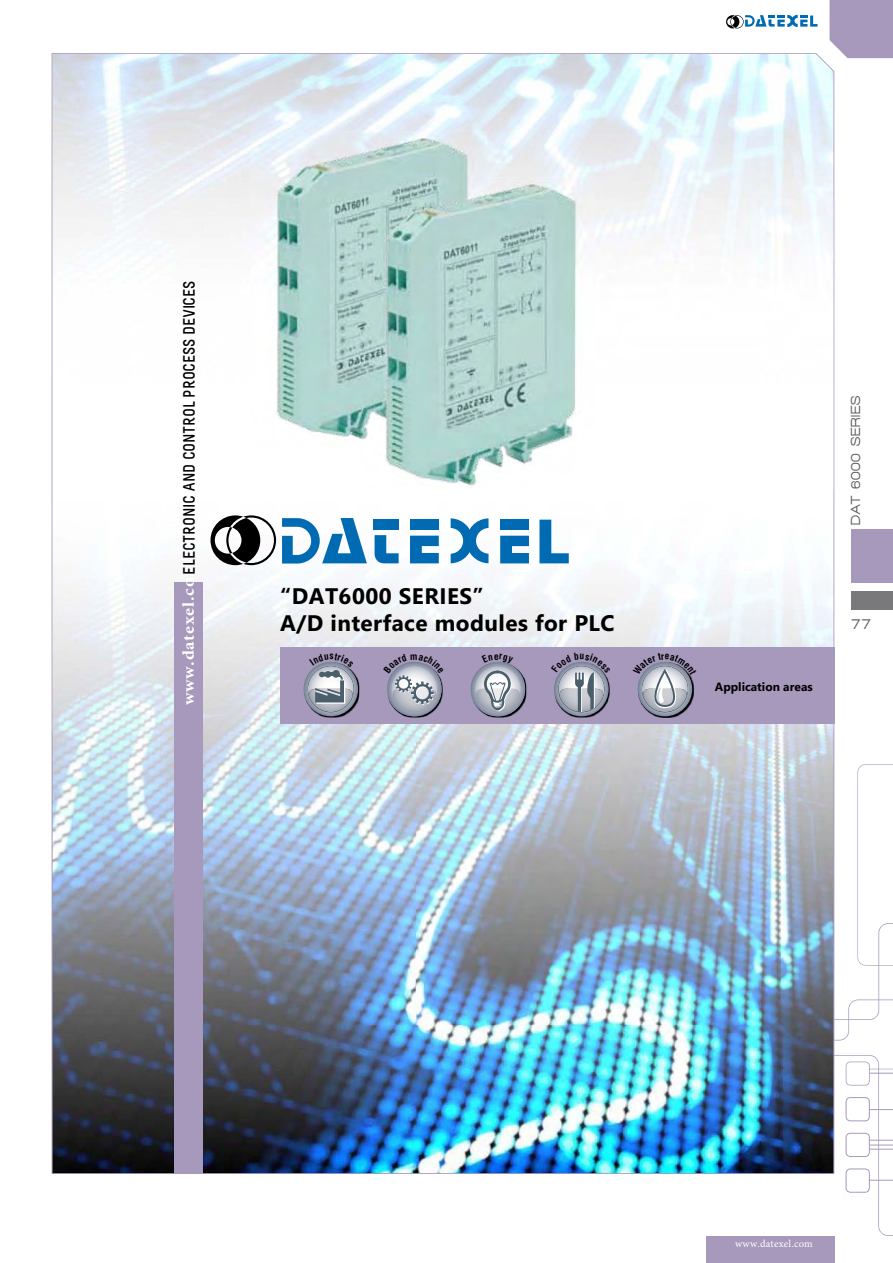
<style>
.page{position:relative;width:893px;height:1263px;background:#fff}
.page>*{position:absolute;margin:0;border:0;box-sizing:border-box;transform-origin:0 0}
.t1{font:700 22.5px/27px "Segoe WP";letter-spacing:.02em;color:#000}
.t2{font:700 16.5px "Melbourne";color:#000;scale:.96 1}
.t3{font:700 16.5px "Minion Pro";letter-spacing:.04em;color:#fff;scale:1.1 1}
.t4{font:900 15px "Walkway Expand";color:#58585a;scale:.8 1}
.t5{font:900 13.5px "Walkway Expand";letter-spacing:.07em;color:#58585a;scale:.8 1}
.t6{font:700 12px "Segoe WP";color:#000}
.t7{font:10.5px "Minion Pro";letter-spacing:.02em;color:#fff}
</style>
<div class="page">
<svg style="left:834px;top:1055px;width:59px;height:181px"></svg>
<svg style="left:834px;top:764px;width:59px;height:276px"></svg>
<div style="left:829px;top:0;width:64px;height:58px;background:#a699bc"></div>
<div style="left:851px;top:592px;width:42px;height:18px;background:#79797b"></div>
<div style="left:851px;top:529px;width:42px;height:54px;background:#a699bc"></div>
<div style="left:706px;top:1236px;width:128px;height:27px;background:#a699bc"></div>
<svg style="left:726px;top:15px;width:92px;height:13px"></svg>
<img style="left:52px;top:53px;width:782px;height:1121px">
<div style="left:410px;top:519px;width:29px;height:10px;background:#006ab3"></div>
<svg style="left:410px;top:536px;width:29px;height:27px"></svg>
<div style="left:500px;top:519px;width:29px;height:10px;background:#006ab3"></div>
<svg style="left:500px;top:536px;width:29px;height:27px"></svg>
<div style="left:373px;top:519px;width:26px;height:10px;background:#006ab3"></div>
<svg style="left:374px;top:535px;width:25px;height:29px"></svg>
<svg style="left:539px;top:520px;width:30px;height:43px"></svg>
<svg style="left:282px;top:518px;width:85px;height:45px"></svg>
<svg style="left:450px;top:518px;width:39px;height:46px"></svg>
<svg style="left:210px;top:515px;width:66px;height:50px"></svg>
<div style="left:174px;top:583px;width:29px;height:591px;background:#a699bc"></div>
<div style="left:280px;top:647px;width:554px;height:77px;background:#a699bc"></div>
<img style="left:321px;top:679px;width:38px;height:39px">
<img style="left:571px;top:716px;width:23px;height:2px">
<img style="left:481px;top:672px;width:45px;height:46px">
<img style="left:404px;top:716px;width:23px;height:2px">
<img style="left:251px;top:132px;width:236px;height:315px">
<img style="left:359px;top:177px;width:236px;height:316px">
<img style="left:359px;top:177px;width:128px;height:270px">
<svg style="left:304px;top:662px;width:54px;height:54px"></svg>
<svg style="left:637px;top:662px;width:57px;height:54px"></svg>
<svg style="left:554px;top:662px;width:56px;height:54px"></svg>
<svg style="left:471px;top:662px;width:49px;height:50px"></svg>
<svg style="left:387px;top:662px;width:56px;height:54px"></svg>
<p class="t2" style="left:180px;top:575px;width:308px;rotate:-90deg">ELECTRONIC AND CONTROL PROCESS DEVICES</p>
<p class="t3" style="left:177px;top:705px;width:132px;rotate:-90deg">www.datexel.com</p>
<p class="t1" style="left:280px;top:582px;width:336px">“DAT6000 SERIES”<br>A/D interface modules for PLC</p>
<p class="t6" style="left:715px;top:679px;width:99px">Application areas</p>
<p class="t5" style="left:848px;top:525px;width:162px;rotate:-90deg">DAT 6000 SERIES</p>
<p class="t4" style="left:851px;top:616px;width:26px">77</p>
<p class="t7" style="left:735px;top:1237px;width:79px">www.datexel.com</p>
</div>
